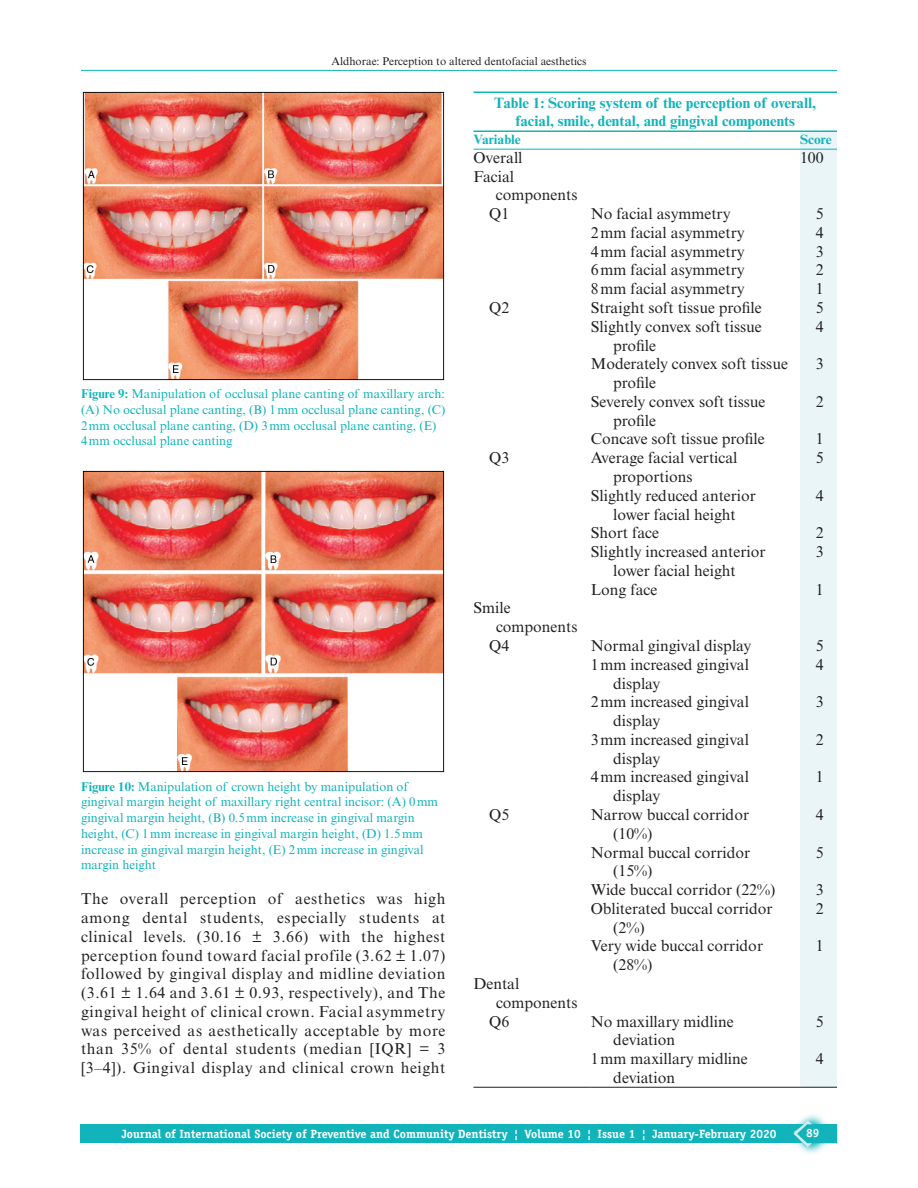
<style>
.page{position:relative;width:918px;height:1188px;background:#fff}
.page>*{position:absolute;margin:0;border:0;box-sizing:border-box;transform-origin:0 0}
.t1{font:15.75px/18.8px "Times New Roman MT Std";color:#231f20}
.t2{font:700 15px/18px "Times New Roman MT Std";color:#11b4bb;text-align:center}
.t3{font:700 13.5px "Times New Roman MT Std";color:#11b4bb}
.t4{font:12.75px/15.8px "Times New Roman MT Std";color:#11b4bb}
.t5{font:700 12px "Officina Serif Std";color:#fff}
.t6{font:11.25px "Times New Roman MT Std";color:#231f20}
.s1{font-weight:700}
</style>
<div class="page">
<div style="left:81px;top:1124px;width:756px;height:19px;background:#11b4bb"></div>
<svg style="left:799px;top:1114px;width:25px;height:40px"></svg>
<svg style="left:793px;top:1120px;width:44px;height:27px"></svg>
<hr style="left:81px;top:70px;width:756px;height:1px;background:#11b4bb">
<hr style="left:473px;top:92px;width:364px;height:1px;background:#11b4bb">
<hr style="left:473px;top:130px;width:364px;height:2px;background:#11b4bb">
<div style="left:800px;top:132px;width:37px;height:955px;background:#eaf5f7"></div>
<hr style="left:473px;top:1087px;width:118px;height:1px;background:#231f20">
<hr style="left:591px;top:1087px;width:209px;height:1px;background:#231f20">
<hr style="left:800px;top:1087px;width:37px;height:1px;background:#231f20">
<hr style="left:473px;top:149px;width:118px;height:1px;background:#11b4bb">
<hr style="left:591px;top:149px;width:209px;height:1px;background:#11b4bb">
<hr style="left:800px;top:149px;width:37px;height:1px;background:#11b4bb">
<img style="left:82px;top:91px;width:362px;height:289px">
<img style="left:82px;top:470px;width:362px;height:303px">
<p class="t6" style="left:331px;top:54px;width:257px">Aldhorae: Perception to altered dentofacial aesthetics</p>
<p class="t4" style="left:81px;top:386px;width:366px"><span class="s1">Figure 9:</span> Manipulation of occlusal plane canting of maxillary arch: (A) No occlusal plane canting, (B) 1mm occlusal plane canting, (C)<br>2mm occlusal plane canting, (D) 3mm occlusal plane canting, (E)<br>4mm occlusal plane canting</p>
<p class="t4" style="left:81px;top:778px;width:359px"><span class="s1">Figure 10:</span> Manipulation of crown height by manipulation of gingival margin height of maxillary right central incisor: (A) 0mm gingival margin height, (B) 0.5mm increase in gingival margin height, (C) 1mm increase in gingival margin height, (D) 1.5mm increase in gingival margin height, (E) 2mm increase in gingival margin height</p>
<p class="t1" style="left:81px;top:890px;width:366px;text-align:justify">The overall perception of aesthetics was high among dental students, especially students at clinical levels. (30.16 ± 3.66) with the highest perception found toward facial profile (3.62 ± 1.07) followed by gingival display and midline deviation (3.61 ± 1.64 and 3.61 ± 0.93, respectively), and The gingival height of clinical crown. Facial asymmetry was perceived as aesthetically acceptable by more than 35% of dental students (median [IQR] = 3 [3–4]). Gingival display and clinical crown height</p>
<p class="t2" style="left:494px;top:94px;width:324px">Table 1: Scoring system of the perception of overall, facial, smile, dental, and gingival components</p>
<p class="t3" style="left:473px;top:131px;width:49px">Variable</p>
<p class="t3" style="left:800px;top:131px;width:33px">Score</p>
<p class="t1" style="left:473px;top:148px;width:51px">Overall</p>
<p class="t1" style="left:800px;top:148px;width:25px">100</p>
<p class="t1" style="left:473px;top:167px;width:42px">Facial</p>
<p class="t1" style="left:496px;top:186px;width:83px">components</p>
<p class="t1" style="left:489px;top:204px;width:22px">Q1</p>
<p class="t1" style="left:591px;top:204px;width:141px">No facial asymmetry</p>
<p class="t1" style="left:816px;top:204px;width:9px">5</p>
<p class="t1" style="left:591px;top:223px;width:155px">2mm facial asymmetry</p>
<p class="t1" style="left:816px;top:223px;width:9px">4</p>
<p class="t1" style="left:591px;top:242px;width:155px">4mm facial asymmetry</p>
<p class="t1" style="left:816px;top:242px;width:9px">3</p>
<p class="t1" style="left:591px;top:261px;width:155px">6mm facial asymmetry</p>
<p class="t1" style="left:816px;top:261px;width:9px">2</p>
<p class="t1" style="left:591px;top:280px;width:155px">8mm facial asymmetry</p>
<p class="t1" style="left:816px;top:280px;width:9px">1</p>
<p class="t1" style="left:489px;top:298px;width:22px">Q2</p>
<p class="t1" style="left:591px;top:298px;width:173px">Straight soft tissue profile</p>
<p class="t1" style="left:816px;top:298px;width:9px">5</p>
<p class="t1" style="left:613px;top:317px;width:150px;text-indent:-23px">Slightly convex soft tissue profile</p>
<p class="t1" style="left:816px;top:317px;width:9px">4</p>
<p class="t1" style="left:613px;top:355px;width:176px;text-indent:-23px">Moderately convex soft tissue profile</p>
<p class="t1" style="left:816px;top:355px;width:9px">3</p>
<p class="t1" style="left:613px;top:392px;width:154px;text-indent:-23px">Severely convex soft tissue profile</p>
<p class="t1" style="left:816px;top:392px;width:9px">2</p>
<p class="t1" style="left:591px;top:430px;width:176px">Concave soft tissue profile</p>
<p class="t1" style="left:816px;top:430px;width:9px">1</p>
<p class="t1" style="left:489px;top:449px;width:22px">Q3</p>
<p class="t1" style="left:613px;top:449px;width:126px;text-indent:-23px">Average facial vertical proportions</p>
<p class="t1" style="left:816px;top:449px;width:9px">5</p>
<p class="t1" style="left:591px;top:486px;width:167px;text-align:center">Slightly reduced anterior lower facial height</p>
<p class="t1" style="left:816px;top:486px;width:9px">4</p>
<p class="t1" style="left:591px;top:524px;width:70px">Short face</p>
<p class="t1" style="left:816px;top:524px;width:9px">2</p>
<p class="t1" style="left:591px;top:542px;width:176px;text-align:center">Slightly increased anterior lower facial height</p>
<p class="t1" style="left:816px;top:542px;width:9px">3</p>
<p class="t1" style="left:591px;top:580px;width:68px">Long face</p>
<p class="t1" style="left:816px;top:580px;width:9px">1</p>
<p class="t1" style="left:473px;top:599px;width:39px">Smile</p>
<p class="t1" style="left:496px;top:618px;width:83px">components</p>
<p class="t1" style="left:489px;top:636px;width:22px">Q4</p>
<p class="t1" style="left:591px;top:636px;width:162px">Normal gingival display</p>
<p class="t1" style="left:816px;top:636px;width:9px">5</p>
<p class="t1" style="left:613px;top:655px;width:137px;text-indent:-23px">1mm increased gingival display</p>
<p class="t1" style="left:816px;top:655px;width:9px">4</p>
<p class="t1" style="left:613px;top:693px;width:137px;text-indent:-23px">2mm increased gingival display</p>
<p class="t1" style="left:816px;top:693px;width:9px">3</p>
<p class="t1" style="left:613px;top:730px;width:137px;text-indent:-23px">3mm increased gingival display</p>
<p class="t1" style="left:816px;top:730px;width:9px">2</p>
<p class="t1" style="left:613px;top:768px;width:137px;text-indent:-23px">4mm increased gingival display</p>
<p class="t1" style="left:816px;top:768px;width:9px">1</p>
<p class="t1" style="left:489px;top:805px;width:22px">Q5</p>
<p class="t1" style="left:613px;top:805px;width:137px;text-indent:-23px">Narrow buccal corridor (10%)</p>
<p class="t1" style="left:816px;top:805px;width:9px">4</p>
<p class="t1" style="left:613px;top:843px;width:138px;text-indent:-23px">Normal buccal corridor (15%)</p>
<p class="t1" style="left:816px;top:843px;width:9px">5</p>
<p class="t1" style="left:591px;top:880px;width:186px">Wide buccal corridor (22%)</p>
<p class="t1" style="left:816px;top:880px;width:9px">3</p>
<p class="t1" style="left:613px;top:899px;width:161px;text-indent:-23px">Obliterated buccal corridor (2%)</p>
<p class="t1" style="left:816px;top:899px;width:9px">2</p>
<p class="t1" style="left:613px;top:937px;width:151px;text-indent:-23px">Very wide buccal corridor (28%)</p>
<p class="t1" style="left:816px;top:937px;width:9px">1</p>
<p class="t1" style="left:474px;top:974px;width:47px">Dental</p>
<p class="t1" style="left:496px;top:993px;width:83px">components</p>
<p class="t1" style="left:489px;top:1012px;width:22px">Q6</p>
<p class="t1" style="left:613px;top:1012px;width:122px;text-indent:-23px">No maxillary midline deviation</p>
<p class="t1" style="left:816px;top:1012px;width:9px">5</p>
<p class="t1" style="left:613px;top:1049px;width:136px;text-indent:-23px">1mm maxillary midline deviation</p>
<p class="t1" style="left:816px;top:1049px;width:9px">4</p>
<p class="t5" style="left:122px;top:1126px;width:656px">Journal of International Society of Preventive and Community Dentistry ¦ Volume 10 ¦ Issue 1 ¦ January-February 2020</p>
<p class="t5" style="left:806px;top:1126px;width:15px">89</p>
</div>
